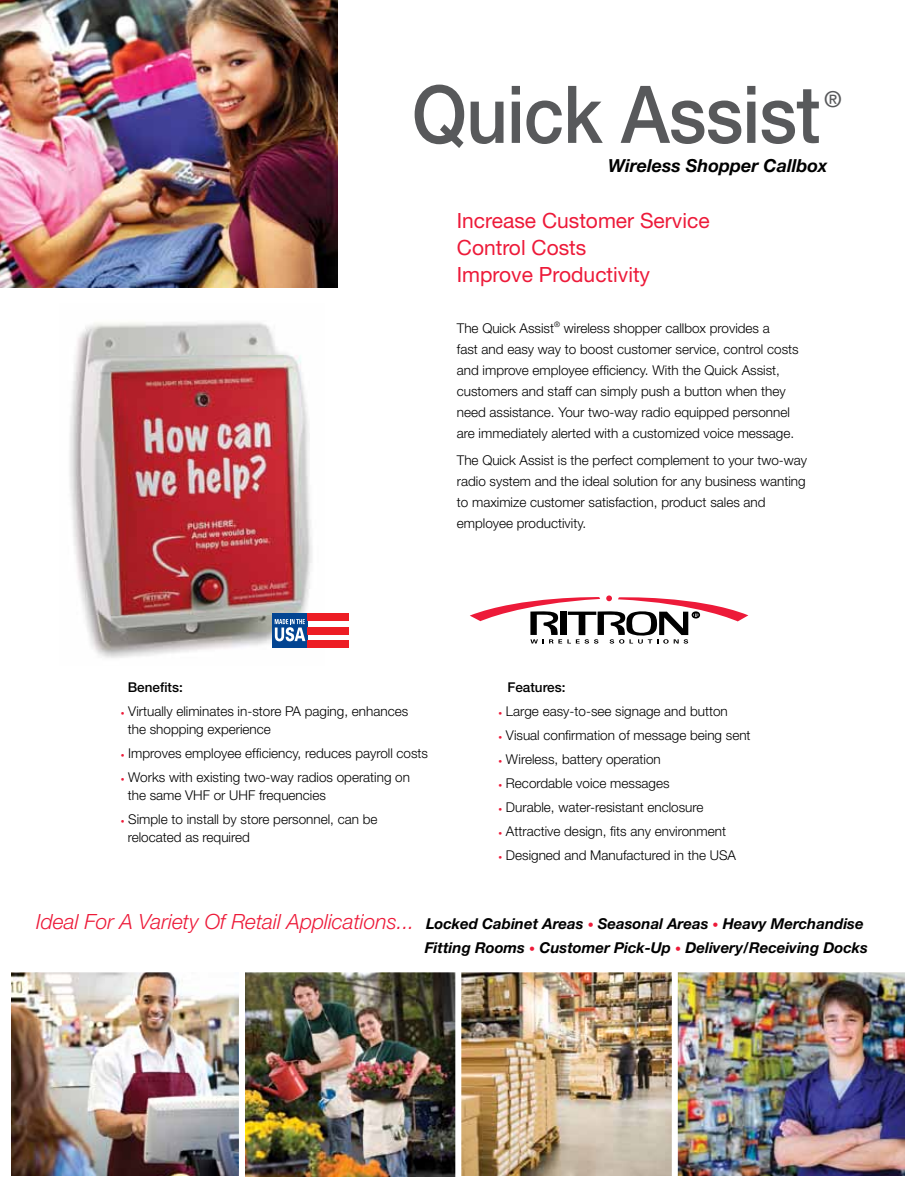
<style>
.page{position:relative;width:918px;height:1188px;background:#fff}
.page>*{position:absolute;margin:0;border:0;box-sizing:border-box;transform-origin:0 0}
.t1{font:500 79.8px "Helvetica Neue";letter-spacing:-.01em;color:#58595b;scale:.91 1}
.t2{font:500 22.05px "Helvetica Neue";color:#58595b}
.t3{font:21px/27px "Helvetica Neue";color:#ed1a39}
.t4{font:italic 700 18px "Helvetica Neue";color:#000}
.t5{font:italic 700 15px/24px "Helvetica Neue";color:#000;text-align:right}
.t6{font:300 13.5px/21px "Helvetica Neue";color:#000}
.t7{font:500 13.5px "Helvetica Neue";color:#000}
.s1{font-weight:400;font-size:7.5px;color:#ed1a39}
.s2{font-weight:300;font-size:21px;color:#ed1a39}
.s3{font-size:12px;color:#ed1a39}
</style>
<div class="page">
<img style="left:678px;top:972px;width:227px;height:204px">
<img style="left:245px;top:972px;width:210px;height:204px">
<img style="left:461px;top:972px;width:211px;height:204px">
<img style="left:12px;top:972px;width:227px;height:204px">
<svg style="left:470px;top:595px;width:278px;height:49px"></svg>
<img style="left:69px;top:322px;width:256px;height:336px">
<svg style="left:308px;top:621px;width:41px;height:20px"></svg>
<div style="left:272px;top:614px;width:36px;height:34px;background:#034592"></div>
<svg style="left:275px;top:619px;width:30px;height:22px"></svg>
<div style="left:308px;top:614px;width:41px;height:7px;background:#ed1d24"></div>
<div style="left:308px;top:627px;width:41px;height:7px;background:#ed1d24"></div>
<div style="left:308px;top:641px;width:41px;height:7px;background:#ed1d24"></div>
<img style="left:0;top:0;width:338px;height:288px">
<h1 class="t1" style="left:412px;top:67px;width:450px">Quick Assist</h1>
<h2 class="t2" style="left:824px;top:86px;width:19px">®</h2>
<h3 class="t4" style="left:608px;top:155px;width:221px">Wireless Shopper Callbox</h3>
<h3 class="t3" style="left:457px;top:207px;width:254px">Increase Customer Service<br>Control Costs<br>Improve Productivity</h3>
<p class="t6" style="left:457px;top:318px;width:343px">The Quick Assist<sup>®</sup> wireless shopper callbox provides a<br>fast and easy way to boost customer service, control costs and improve employee efficiency. With the Quick Assist, customers and staff can simply push a button when they need assistance. Your two-way radio equipped personnel are immediately alerted with a customized voice message.</p>
<p class="t6" style="left:457px;top:450px;width:352px">The Quick Assist is the perfect complement to your two-way radio system and the ideal solution for any business wanting to maximize customer satisfaction, product sales and employee productivity.</p>
<p class="t7" style="left:128px;top:679px;width:57px">Benefits:</p>
<p class="t6" style="left:128px;top:702px;width:282px;line-height:18px;text-indent:-7px"><span class="s1">•</span> Virtually eliminates in-store PA paging, enhances the shopping experience</p>
<p class="t6" style="left:121px;top:742px;width:309px"><span class="s1">•</span> Improves employee efficiency, reduces payroll costs</p>
<p class="t6" style="left:128px;top:768px;width:284px;line-height:18px;text-indent:-7px"><span class="s1">•</span> Works with existing two-way radios operating on the same VHF or UHF frequencies</p>
<p class="t6" style="left:128px;top:810px;width:251px;line-height:18px;text-indent:-7px"><span class="s1">•</span> Simple to install by store personnel, can be relocated as required</p>
<p class="t7" style="left:507px;top:679px;width:60px">Features:</p>
<p class="t6" style="left:498px;top:700px;width:231px"><span class="s1">•</span> Large easy-to-see signage and button</p>
<p class="t6" style="left:498px;top:724px;width:254px"><span class="s1">•</span> Visual confirmation of message being sent</p>
<p class="t6" style="left:498px;top:748px;width:164px"><span class="s1">•</span> Wireless, battery operation</p>
<p class="t6" style="left:498px;top:772px;width:173px"><span class="s1">•</span> Recordable voice messages</p>
<p class="t6" style="left:498px;top:796px;width:207px"><span class="s1">•</span> Durable, water-resistant enclosure</p>
<p class="t6" style="left:498px;top:820px;width:229px"><span class="s1">•</span> Attractive design, fits any environment</p>
<p class="t6" style="left:498px;top:844px;width:239px"><span class="s1">•</span> Designed and Manufactured in the USA</p>
<p class="t5" style="left:36px;top:911px;width:833px"><span class="s2">Ideal For A Variety Of Retail Applications...</span> Locked Cabinet Areas <span class="s3">•</span> Seasonal Areas <span class="s3">•</span> Heavy Merchandise<br>Fitting Rooms <span class="s3">•</span> Customer Pick-Up <span class="s3">•</span> Delivery/Receiving Docks</p>
</div>
